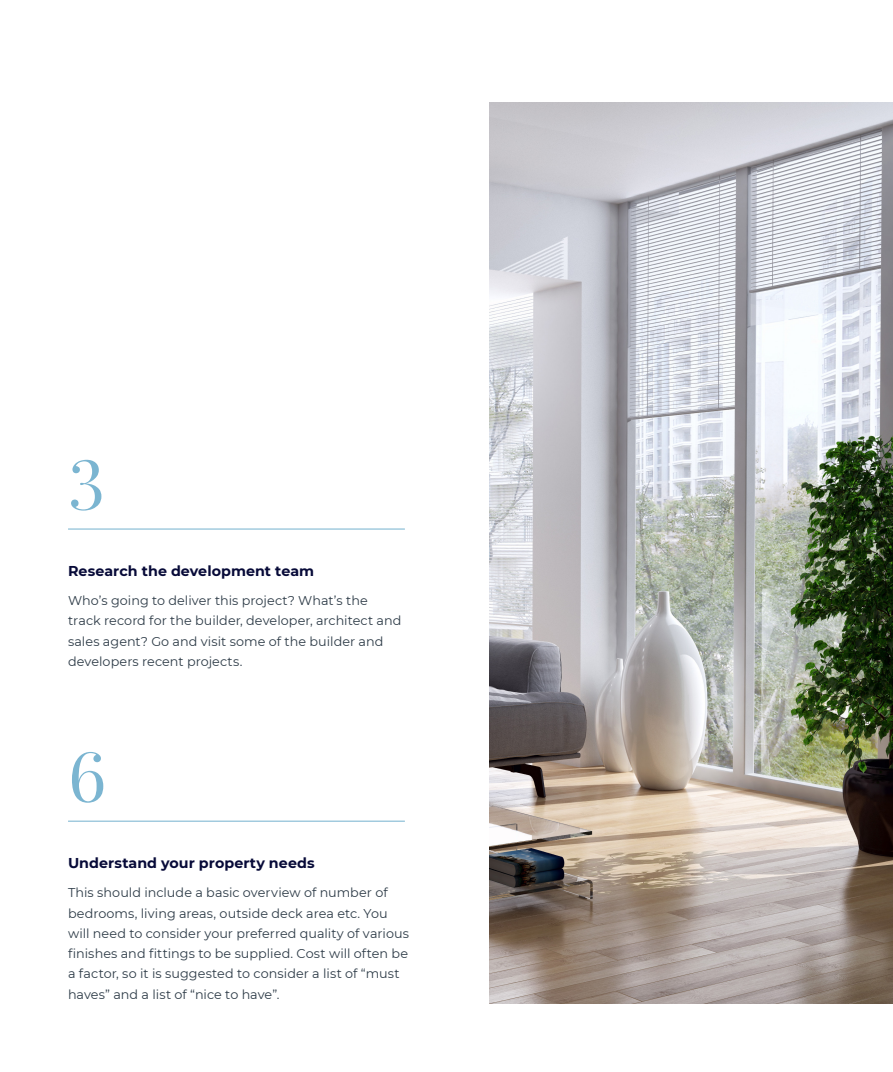
<style>
.page{position:relative;width:893px;height:1072px;background:#fff}
.page>*{position:absolute;margin:0;border:0;box-sizing:border-box;transform-origin:0 0}
.L-Head{font:69px "Playfair Display";color:#7bb5d1}
.L-Sub{font:700 14.25px "Montserrat";letter-spacing:.005em;color:#070a38}
.L-Intro{font:12.75px/20.2px "Montserrat";letter-spacing:.005em;color:#2d3b47}
</style>
<div class="page">
<img style="left:489px;top:102px;width:404px;height:901px">
<hr style="left:68px;top:528px;width:337px;height:1px;background:#7bb5d1">
<hr style="left:68px;top:820px;width:337px;height:1px;background:#7bb5d1">
<p class="L-Head" style="left:68px;top:429px;width:38px">3</p>
<p class="L-Sub" style="left:68px;top:561px;width:248px">Research the development team</p>
<p class="L-Intro" style="left:68px;top:590px;width:335px">Who’s going to deliver this project? What’s the track record for the builder, developer, architect and sales agent? Go and visit some of the builder and developers recent projects.</p>
<p class="L-Head" style="left:68px;top:721px;width:40px">6</p>
<p class="L-Sub" style="left:68px;top:853px;width:248px">Understand your property needs</p>
<p class="L-Intro" style="left:68px;top:882px;width:342px">This should include a basic overview of number of bedrooms, living areas, outside deck area etc. You will need to consider your preferred quality of various finishes and fittings to be supplied. Cost will often be a factor, so it is suggested to consider a list of “must haves” and a list of “nice to have”.</p>
</div>
